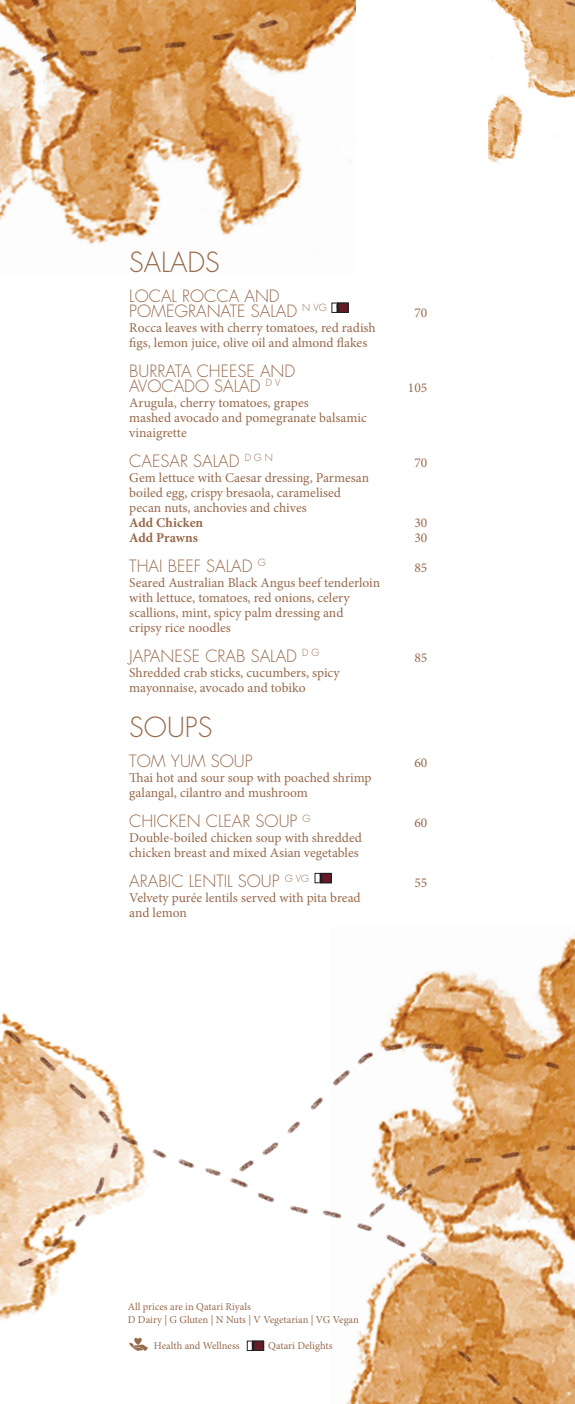
<style>
.page{position:relative;width:575px;height:1404px;background:#fff}
.page>*{position:absolute;margin:0;border:0;box-sizing:border-box;transform-origin:0 0}
.t1{font:300 27px "Futura Std";color:#976a4c}
.t2{font:300 16.5px/15px "Futura Std";color:#976a4c}
.t3{font:13.5px/15px "Minion Pro";color:#976a4c}
.t4{font:700 13.5px "Minion Pro";color:#976a4c}
.t5{font:10.5px/13.5px "Minion Pro";color:#976a4c}
</style>
<div class="page">
<img style="left:347px;top:1267px;width:227px;height:136px">
<img style="left:0;top:1020px;width:60px;height:301px">
<img style="left:1px;top:872px;width:573px;height:395px">
<img style="left:448px;top:1329px;width:104px;height:74px">
<img style="left:488px;top:94px;width:86px;height:69px">
<img style="left:491px;top:0;width:83px;height:94px">
<img style="left:1px;top:0;width:355px;height:313px">
<svg style="left:336px;top:305px;width:10px;height:5px"></svg>
<div style="left:331px;top:303px;width:17px;height:9px;border:1px solid #231f20"></div>
<svg style="left:319px;top:875px;width:10px;height:5px"></svg>
<div style="left:314px;top:873px;width:17px;height:9px;border:1px solid #231f20"></div>
<svg style="left:129px;top:1337px;width:19px;height:13px"></svg>
<svg style="left:251px;top:1342px;width:10px;height:6px"></svg>
<div style="left:247px;top:1340px;width:16px;height:10px;border:1px solid #231f20"></div>
<h1 class="t1" style="left:129px;top:245px;width:92px">SALADS</h1>
<p class="t2" style="left:129px;top:289px;width:199px">LOCAL ROCCA AND<br>POMEGRANATE SALAD <sup>N</sup> <sup>VG</sup></p>
<p class="t3" style="left:129px;top:320px;width:248px">Rocca leaves with cherry tomatoes, red radish figs, lemon juice, olive oil and almond flakes</p>
<p class="t2" style="left:129px;top:364px;width:167px">BURRATA CHEESE AND<br>AVOCADO SALAD <sup>D</sup> <sup>V</sup></p>
<p class="t3" style="left:414px;top:305px;width:14px">70</p>
<p class="t3" style="left:407px;top:380px;width:21px">105</p>
<p class="t3" style="left:129px;top:395px;width:239px">Arugula, cherry tomatoes, grapes<br>mashed avocado and pomegranate balsamic vinaigrette</p>
<p class="t2" style="left:129px;top:454px;width:145px">CAESAR SALAD <sup>D</sup> <sup>G</sup> <sup>N</sup></p>
<p class="t3" style="left:414px;top:455px;width:14px">70</p>
<p class="t3" style="left:129px;top:470px;width:241px">Gem lettuce with Caesar dressing, Parmesan boiled egg, crispy bresaola, caramelised pecan nuts, anchovies and chives</p>
<p class="t4" style="left:129px;top:513px;width:75px">Add Chicken</p>
<p class="t3" style="left:414px;top:515px;width:14px">30</p>
<p class="t4" style="left:129px;top:528px;width:70px">Add Prawns</p>
<p class="t3" style="left:414px;top:530px;width:14px">30</p>
<p class="t2" style="left:129px;top:559px;width:138px">THAI BEEF SALAD <sup>G</sup></p>
<p class="t3" style="left:414px;top:560px;width:14px">85</p>
<p class="t3" style="left:129px;top:575px;width:252px">Seared Australian Black Angus beef tenderloin with lettuce, tomatoes, red onions, celery scallions, mint, spicy palm dressing and<br>cripsy rice noodles</p>
<p class="t2" style="left:129px;top:649px;width:191px">JAPANESE CRAB SALAD <sup>D</sup> <sup>G</sup></p>
<p class="t3" style="left:414px;top:650px;width:14px">85</p>
<p class="t3" style="left:129px;top:665px;width:212px">Shredded crab sticks, cucumbers, spicy mayonnaise, avocado and tobiko</p>
<h1 class="t1" style="left:129px;top:710px;width:84px">SOUPS</h1>
<p class="t2" style="left:129px;top:754px;width:125px">TOM YUM SOUP</p>
<p class="t3" style="left:414px;top:755px;width:14px">60</p>
<p class="t3" style="left:129px;top:770px;width:244px">Thai hot and sour soup with poached shrimp galangal, cilantro and mushroom</p>
<p class="t2" style="left:129px;top:814px;width:182px">CHICKEN CLEAR SOUP <sup>G</sup></p>
<p class="t3" style="left:414px;top:815px;width:14px">60</p>
<p class="t3" style="left:129px;top:830px;width:234px">Double-boiled chicken soup with shredded chicken breast and mixed Asian vegetables</p>
<p class="t2" style="left:129px;top:874px;width:181px">ARABIC LENTIL SOUP <sup>G</sup> <sup>VG</sup></p>
<p class="t3" style="left:414px;top:875px;width:14px">55</p>
<p class="t3" style="left:129px;top:890px;width:233px">Velvety purée lentils served with pita bread and lemon</p>
<p class="t5" style="left:128px;top:1299px;width:232px">All prices are in Qatari Riyals<br>D Dairy | G Gluten | N Nuts | V Vegetarian | VG Vegan</p>
<p class="t5" style="left:154px;top:1338px;width:87px">Health and Wellness</p>
<p class="t5" style="left:268px;top:1338px;width:66px">Qatari Delights</p>
</div>
